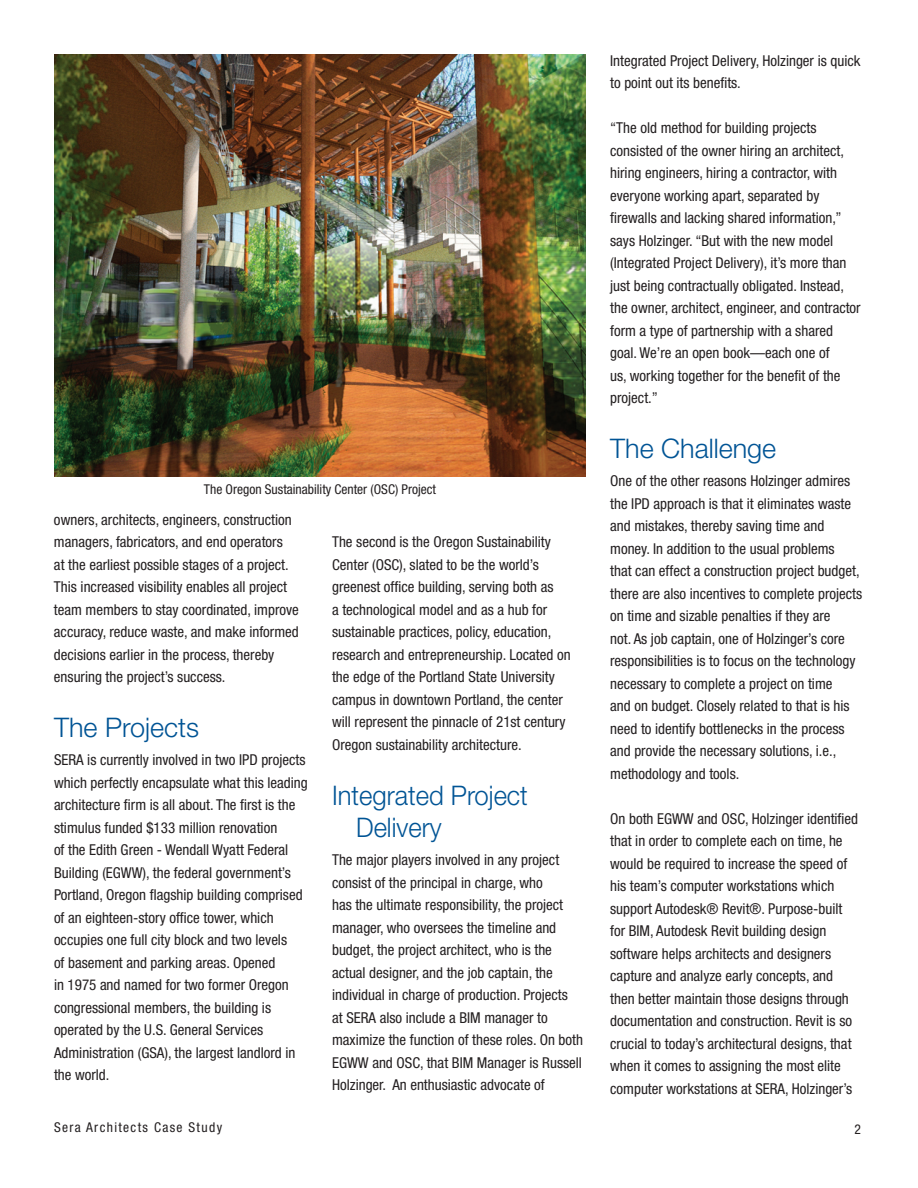
<style>
.page{position:relative;width:918px;height:1188px;background:#fff}
.page>*{position:absolute;margin:0;border:0;box-sizing:border-box;transform-origin:0 0}
.t1{font:300 27px/32.4px "Helvetica Neue";color:#005495;scale:.95 1}
.t2{font:300 27px "Helvetica Neue";color:#005495}
.t3{font:condensed 15px/22.5px "Helvetica Neue";color:#231f20}
.t4{font:condensed 13.5px "Helvetica Neue";color:#231f20}
.t5{font:condensed 13.5px "Helvetica Neue";letter-spacing:.1em;color:#231f20}
</style>
<div class="page">
<img style="left:54px;top:54px;width:532px;height:422px">
<p class="t4" style="left:204px;top:482px;width:234px">The Oregon Sustainability Center (OSC) Project</p>
<p class="t3" style="left:54px;top:508px;width:246px">owners, architects, engineers, construction managers, fabricators, and end operators<br>at the earliest possible stages of a project.<br>This increased visibility enables all project team members to stay coordinated, improve accuracy, reduce waste, and make informed decisions earlier in the process, thereby ensuring the project’s success.</p>
<h1 class="t2" style="left:54px;top:711px;width:147px">The Projects</h1>
<p class="t3" style="left:54px;top:748px;width:255px">SERA is currently involved in two IPD projects which perfectly encapsulate what this leading architecture firm is all about. The first is the stimulus funded $133 million renovation<br>of the Edith Green - Wendall Wyatt Federal Building (EGWW), the federal government’s Portland, Oregon flagship building comprised of an eighteen-story office tower, which occupies one full city block and two levels<br>of basement and parking areas. Opened<br>in 1975 and named for two former Oregon congressional members, the building is operated by the U.S. General Services Administration (GSA), the largest landlord in the world.</p>
<p class="t3" style="left:332px;top:531px;width:240px">The second is the Oregon Sustainability Center (OSC), slated to be the world’s greenest office building, serving both as<br>a technological model and as a hub for sustainable practices, policy, education, research and entrepreneurship. Located on the edge of the Portland State University campus in downtown Portland, the center will represent the pinnacle of 21st century Oregon sustainability architecture.</p>
<h1 class="t1" style="left:356px;top:778px;width:182px;text-indent:-24px">Integrated Project<br>Delivery</h1>
<p class="t3" style="left:332px;top:848px;width:252px">The major players involved in any project consist of the principal in charge, who<br>has the ultimate responsibility, the project manager, who oversees the timeline and budget, the project architect, who is the actual designer, and the job captain, the individual in charge of production. Projects<br>at SERA also include a BIM manager to maximize the function of these roles. On both EGWW and OSC, that BIM Manager is Russell Holzinger. An enthusiastic advocate of</p>
<p class="t3" style="left:610px;top:49px;width:252px">Integrated Project Delivery, Holzinger is quick to point out its benefits.</p>
<p class="t3" style="left:610px;top:117px;width:252px">“The old method for building projects consisted of the owner hiring an architect, hiring engineers, hiring a contractor, with everyone working apart, separated by firewalls and lacking shared information,” says Holzinger. “But with the new model (Integrated Project Delivery), it’s more than just being contractually obligated. Instead, the owner, architect, engineer, and contractor form a type of partnership with a shared goal. We’re an open book—each one of<br>us, working together for the benefit of the project.”</p>
<h1 class="t2" style="left:610px;top:432px;width:168px">The Challenge</h1>
<p class="t3" style="left:610px;top:469px;width:254px">One of the other reasons Holzinger admires the IPD approach is that it eliminates waste and mistakes, thereby saving time and money. In addition to the usual problems<br>that can effect a construction project budget, there are also incentives to complete projects on time and sizable penalties if they are<br>not. As job captain, one of Holzinger’s core responsibilities is to focus on the technology necessary to complete a project on time<br>and on budget. Closely related to that is his need to identify bottlenecks in the process and provide the necessary solutions, i.e., methodology and tools.</p>
<p class="t3" style="left:610px;top:807px;width:249px">On both EGWW and OSC, Holzinger identified that in order to complete each on time, he would be required to increase the speed of his team’s computer workstations which support Autodesk® Revit®. Purpose-built for BIM, Autodesk Revit building design software helps architects and designers capture and analyze early concepts, and then better maintain those designs through documentation and construction. Revit is so crucial to today’s architectural designs, that when it comes to assigning the most elite computer workstations at SERA, Holzinger’s</p>
<p class="t5" style="left:54px;top:1120px;width:170px">Sera Architects Case Study</p>
<p class="t4" style="left:855px;top:1122px;width:8px">2</p>
</div>
